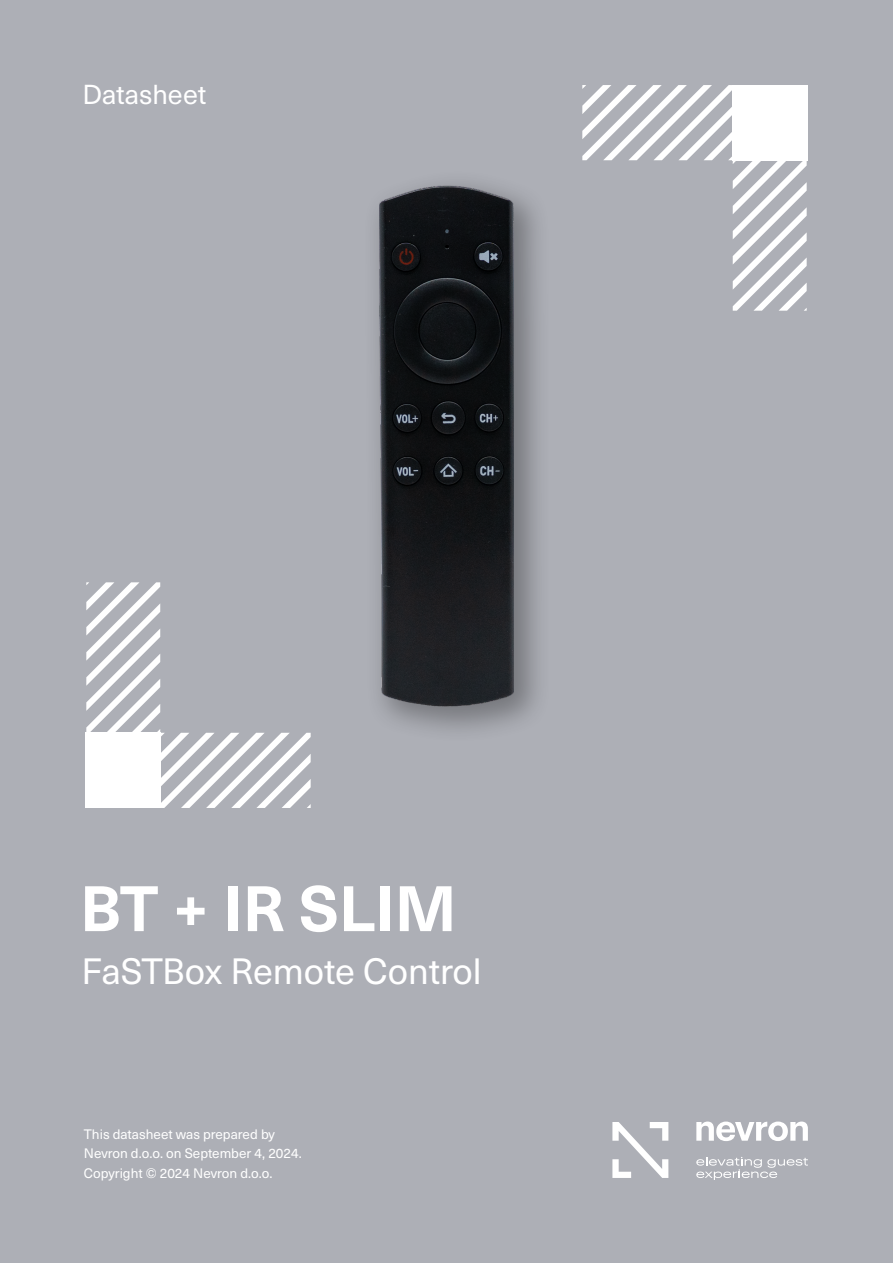
<style>
.page{position:relative;width:893px;height:1263px;background:#adafb6}
.page>*{position:absolute;margin:0;border:0;box-sizing:border-box;transform-origin:0 0}
.t1{font:700 63px "Neue Haas Unica Pro";color:#fff}
.t2{font:36px "Neue Haas Unica Pro";letter-spacing:-.005em;color:#fff}
.t3{font:27px "Neue Haas Unica Pro";color:#fff}
.t4{font:13.5px/19.5px "Neue Haas Unica Pro";color:#fff}
</style>
<div class="page">
<svg style="left:612px;top:1122px;width:56px;height:56px"></svg>
<svg style="left:696px;top:1121px;width:112px;height:20px"></svg>
<svg style="left:696px;top:1157px;width:112px;height:23px"></svg>
<svg style="left:582px;top:85px;width:225px;height:226px"></svg>
<div style="left:733px;top:85px;width:75px;height:75px;background:#fff"></div>
<svg style="left:86px;top:582px;width:225px;height:226px"></svg>
<div style="left:85px;top:733px;width:75px;height:75px;background:#fff"></div>
<div style="left:362px;top:169px;width:190px;height:575px;background:#000;opacity:.32"></div>
<img style="left:379px;top:185px;width:134px;height:523px">
<h3 class="t3" style="left:82px;top:79px;width:125px">Datasheet</h3>
<h1 class="t1" style="left:80px;top:870px;width:378px">BT + IR SLIM</h1>
<h2 class="t2" style="left:81px;top:949px;width:402px">FaSTBox Remote Control</h2>
<p class="t4" style="left:84px;top:1124px;width:219px">This datasheet was prepared by<br>Nevron d.o.o. on September 4, 2024.<br>Copyright © 2024 Nevron d.o.o.</p>
</div>
